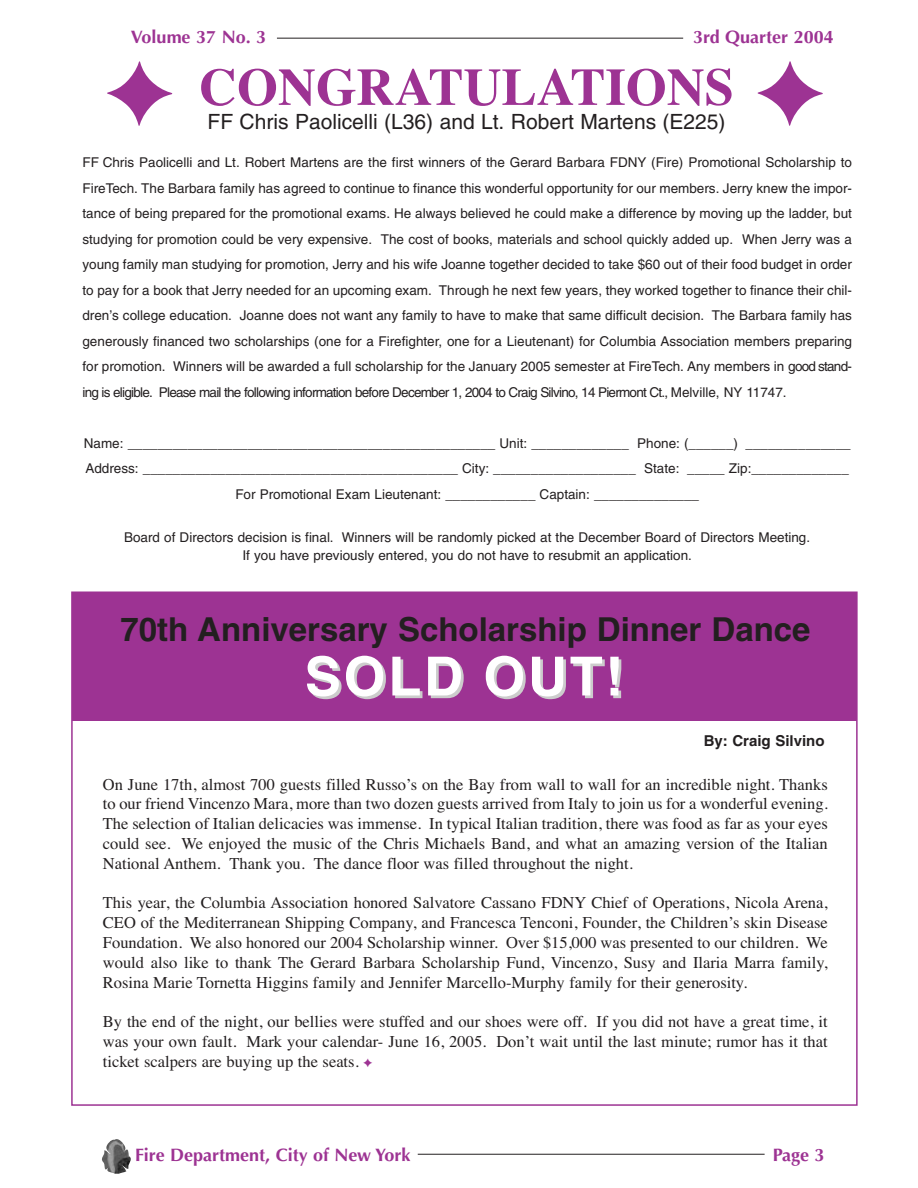
<style>
.page{position:relative;width:918px;height:1188px;background:#fff}
.page>*{position:absolute;margin:0;border:0;box-sizing:border-box;transform-origin:0 0}
.t1{font:700 54px "Helvetica";letter-spacing:.05em;color:#fff}
.t2{font:700 52.5px "Times";color:#9d3393}
.t3{font:700 33px "Helvetica";color:#231f20}
.t4{font:21px "Helvetica";color:#231f20}
.t5{font:700 18px "Optima";color:#9d3393}
.t6{font:16.5px/19.8px "Times";color:#231f20;text-align:justify}
.t7{font:700 15px "Helvetica";color:#231f20}
.t8{font:13.5px/25.5px "Helvetica";color:#231f20;text-align:justify}
.t9{font:italic 13.5px/18px "Helvetica";color:#231f20;text-align:center}
.s1{color:#9d3393}
</style>
<div class="page">
<div style="left:72px;top:592px;width:784px;height:128px;background:#9d3393"></div>
<hr style="left:418px;top:1154px;width:347px;height:1px;background:#231f20">
<img style="left:102px;top:1139px;width:29px;height:35px">
<hr style="left:277px;top:38px;width:406px;height:1px;background:#231f20">
<h3 class="t5" style="left:131px;top:29px;width:137px">Volume 37 No. 3</h3>
<h3 class="t5" style="left:693px;top:29px;width:142px">3rd Quarter 2004</h3>
<h2 class="t2" style="left:199px;top:68px;width:536px">CONGRATULATIONS</h2>
<h3 class="t4" style="left:208px;top:114px;width:520px">FF Chris Paolicelli (L36) and Lt. Robert Martens (E225)</h3>
<p class="t8" style="left:82px;top:151px;width:771px">FF Chris Paolicelli and Lt. Robert Martens are the first winners of the Gerard Barbara FDNY (Fire) Promotional Scholarship to FireTech. The Barbara family has agreed to continue to finance this wonderful opportunity for our members. Jerry knew the impor&shy;tance of being prepared for the promotional exams. He always believed he could make a difference by moving up the ladder, but studying for promotion could be very expensive. The cost of books, materials and school quickly added up. When Jerry was a young family man studying for promotion, Jerry and his wife Joanne together decided to take $60 out of their food budget in order to pay for a book that Jerry needed for an upcoming exam. Through he next few years, they worked together to finance their chil&shy;dren’s college education. Joanne does not want any family to have to make that same difficult decision. The Barbara family has generously financed two scholarships (one for a Firefighter, one for a Lieutenant) for Columbia Association members preparing for promotion. Winners will be awarded a full scholarship for the January 2005 semester at FireTech. Any members in good stand&shy;ing is eligible. Please mail the following information before December 1, 2004 to Craig Silvino, 14 Piermont Ct., Melville, NY 11747.</p>
<p class="t8" style="left:84px;top:431px;width:768px;text-align:center">Name: _________________________________________________ Unit: _____________ Phone: (______) ______________<br>Address: __________________________________________ City: ___________________ State: _____ Zip:_____________<br>For Promotional Exam Lieutenant: ____________ Captain: ______________</p>
<p class="t9" style="left:124px;top:530px;width:688px">Board of Directors decision is final. Winners will be randomly picked at the December Board of Directors Meeting.<br>If you have previously entered, you do not have to resubmit an application.</p>
<h3 class="t3" style="left:121px;top:617px;width:692px">70th Anniversary Scholarship Dinner Dance</h3>
<h1 class="t1" style="left:305px;top:657px;width:320px">SOLD OUT!</h1>
<p class="t7" style="left:704px;top:736px;width:122px">By: Craig Silvino</p>
<p class="t6" style="left:103px;top:776px;width:726px">On June 17th, almost 700 guests filled Russo’s on the Bay from wall to wall for an incredible night. Thanks to our friend Vincenzo Mara, more than two dozen guests arrived from Italy to join us for a wonderful evening.<br>The selection of Italian delicacies was immense. In typical Italian tradition, there was food as far as your eyes could see. We enjoyed the music of the Chris Michaels Band, and what an amazing version of the Italian National Anthem. Thank you. The dance floor was filled throughout the night.</p>
<p class="t6" style="left:103px;top:894px;width:726px">This year, the Columbia Association honored Salvatore Cassano FDNY Chief of Operations, Nicola Arena, CEO of the Mediterranean Shipping Company, and Francesca Tenconi, Founder, the Children’s skin Disease Foundation. We also honored our 2004 Scholarship winner. Over $15,000 was presented to our children. We would also like to thank The Gerard Barbara Scholarship Fund, Vincenzo, Susy and Ilaria Marra family, Rosina Marie Tornetta Higgins family and Jennifer Marcello-Murphy family for their generosity.</p>
<p class="t6" style="left:103px;top:1013px;width:726px">By the end of the night, our bellies were stuffed and our shoes were off. If you did not have a great time, it was your own fault. Mark your calendar- June 16, 2005. Don’t wait until the last minute; rumor has it that ticket scalpers are buying up the seats. <span class="s1">✦</span></p>
<h3 class="t5" style="left:135px;top:1148px;width:277px">Fire Department, City of New York</h3>
<h3 class="t5" style="left:773px;top:1148px;width:53px">Page 3</h3>
</div>
